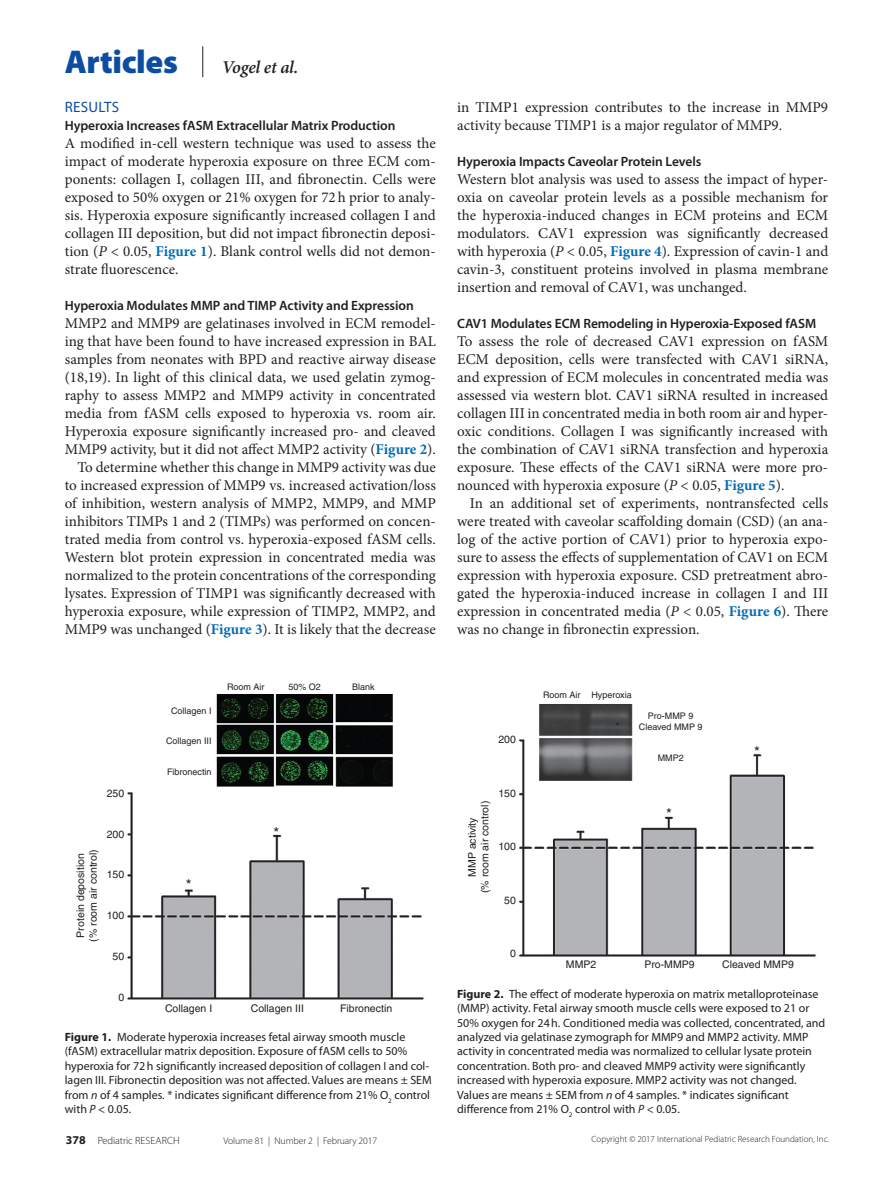
<style>
.page{position:relative;width:893px;height:1187px;background:#fff}
.page>*{position:absolute;margin:0;border:0;box-sizing:border-box;transform-origin:0 0}
.t1{font:900 33px "Myriad Pro";letter-spacing:-.01em;color:#0d4da1}
.t2{font:italic 600 18px "Minion Pro";letter-spacing:-.015em;color:#231f20}
.t3{font:15px/18px "Minion Pro";color:#231f20;text-align:justify}
.t4{font:15px "Myriad Pro";letter-spacing:.015em;color:#0d4da1}
.t5{font:15px "Helvetica";color:#231f20}
.t6{font:600 13.5px "Myriad Pro";letter-spacing:-.005em;color:#231f20}
.t7{font:12px/14.4px "Myriad Pro";color:#231f20}
.t8{font:10.5px/12.6px "Helvetica";color:#231f20;text-align:center}
.t9{font:300 10.5px "Myriad Pro";letter-spacing:-.01em;color:#231f20}
.t10{font:300 9.75px "Myriad Pro";letter-spacing:-.01em;color:#231f20}
.t11{font:9px/10.8px "Helvetica";color:#231f20;text-align:center}
.t12{font:300 9px "Myriad Pro";color:#231f20}
.s1{font-style:italic}
.s2{font-weight:700;color:#006cb3}
.s3{font-weight:700}
.s4{font-weight:700;font-size:12px}
</style>
<div class="page">
<hr style="left:202px;top:46px;width:1px;height:31px;background:#231f20">
<img style="left:127px;top:792px;width:297px;height:207px">
<img style="left:216px;top:694px;width:177px;height:93px">
<img style="left:519px;top:704px;width:297px;height:253px">
<h1 class="t1" style="left:65px;top:43px;width:115px">Articles</h1>
<p class="t2" style="left:222px;top:55px;width:78px">Vogel et al.</p>
<p class="t4" style="left:65px;top:97px;width:56px">RESULTS</p>
<p class="t6" style="left:65px;top:116px;width:332px">Hyperoxia Increases fASM Extracellular Matrix Production</p>
<p class="t3" style="left:65px;top:134px;width:373px">A modified in-cell western technique was used to assess the impact of moderate hyperoxia exposure on three ECM com&shy;ponents: collagen I, collagen III, and fibronectin. Cells were exposed to 50% oxygen or 21% oxygen for 72h prior to analy&shy;sis. Hyperoxia exposure significantly increased collagen I and collagen III deposition, but did not impact fibronectin deposi&shy;tion (<span class="s1">P</span> &lt; 0.05, <span class="s2">Figure 1</span>). Blank control wells did not demon&shy;strate fluorescence.</p>
<p class="t6" style="left:65px;top:296px;width:351px">Hyperoxia Modulates MMP and TIMP Activity and Expression</p>
<p class="t3" style="left:65px;top:314px;width:373px;text-align:right">MMP2 and MMP9 are gelatinases involved in ECM remodel&shy;ing that have been found to have increased expression in BAL samples from neonates with BPD and reactive airway disease (18,19). In light of this clinical data, we used gelatin zymog&shy;raphy to assess MMP2 and MMP9 activity in concentrated media from fASM cells exposed to hyperoxia vs. room air.<br>Hyperoxia exposure significantly increased pro- and cleaved MMP9 activity, but it did not affect MMP2 activity (<span class="s2">Figure 2</span>).<br>To determine whether this change in MMP9 activity was due to increased expression of MMP9 vs. increased activation/loss of inhibition, western analysis of MMP2, MMP9, and MMP inhibitors TIMPs 1 and 2 (TIMPs) was performed on concen&shy;trated media from control vs. hyperoxia-exposed fASM cells.<br>Western blot protein expression in concentrated media was normalized to the protein concentrations of the corresponding lysates. Expression of TIMP1 was significantly decreased with hyperoxia exposure, while expression of TIMP2, MMP2, and MMP9 was unchanged (<span class="s2">Figure 3</span>). It is likely that the decrease</p>
<p class="t8" style="left:107px;top:787px;width:19px">250</p>
<p class="t8" style="left:107px;top:827px;width:19px">200</p>
<p class="t8" style="left:107px;top:868px;width:19px">150</p>
<p class="t8" style="left:74px;top:941px;width:94px;rotate:-90deg">Protein deposition (% room air control)</p>
<p class="t8" style="left:107px;top:909px;width:19px">100</p>
<p class="t8" style="left:113px;top:949px;width:13px">50</p>
<p class="t8" style="left:118px;top:990px;width:7px">0</p>
<p class="t11" style="left:171px;top:705px;width:42px">Collagen I</p>
<p class="t11" style="left:166px;top:735px;width:47px">Collagen III</p>
<p class="t11" style="left:167px;top:766px;width:46px">Fibronectin</p>
<p class="t11" style="left:227px;top:681px;width:39px">Room Air</p>
<p class="t11" style="left:288px;top:681px;width:34px">50% O2</p>
<p class="t11" style="left:352px;top:681px;width:24px">Blank</p>
<p class="t5" style="left:186px;top:876px;width:7px">*</p>
<p class="t5" style="left:274px;top:823px;width:7px">*</p>
<p class="t8" style="left:165px;top:1001px;width:49px">Collagen I</p>
<p class="t8" style="left:251px;top:1001px;width:55px">Collagen III</p>
<p class="t8" style="left:340px;top:1001px;width:53px">Fibronectin</p>
<p class="t7" style="left:65px;top:1029px;width:369px"><span class="s3">Figure 1.</span> Moderate hyperoxia increases fetal airway smooth muscle (fASM) extracellular matrix deposition. Exposure of fASM cells to 50% hyperoxia for 72h significantly increased deposition of collagen I and col&shy;lagen III. Fibronectin deposition was not affected. Values are means ± SEM from <span class="s1">n</span> of 4 samples. * indicates significant difference from 21% O<sub>2</sub> control with <span class="s1">P</span> &lt; 0.05.</p>
<p class="t9" style="left:66px;top:1135px;width:82px"><span class="s4">378</span> Pediatric Research</p>
<p class="t10" style="left:223px;top:1135px;width:155px">Volume 81 | Number 2 | February 2017</p>
<p class="t3" style="left:457px;top:98px;width:373px">in TIMP1 expression contributes to the increase in MMP9 activity because TIMP1 is a major regulator of MMP9.</p>
<p class="t6" style="left:457px;top:152px;width:246px">Hyperoxia Impacts Caveolar Protein Levels</p>
<p class="t3" style="left:457px;top:170px;width:373px">Western blot analysis was used to assess the impact of hyper&shy;oxia on caveolar protein levels as a possible mechanism for the hyperoxia-induced changes in ECM proteins and ECM modulators. CAV1 expression was significantly decreased with hyperoxia (<span class="s1">P</span> &lt; 0.05, <span class="s2">Figure 4</span>). Expression of cavin-1 and cavin-3, constituent proteins involved in plasma membrane insertion and removal of CAV1, was unchanged.</p>
<p class="t6" style="left:457px;top:314px;width:361px">CAV1 Modulates ECM Remodeling in Hyperoxia-Exposed fASM</p>
<p class="t3" style="left:457px;top:332px;width:373px">To assess the role of decreased CAV1 expression on fASM ECM deposition, cells were transfected with CAV1 siRNA, and expression of ECM molecules in concentrated media was assessed via western blot. CAV1 siRNA resulted in increased collagen III in concentrated media in both room air and hyper&shy;oxic conditions. Collagen I was significantly increased with the combination of CAV1 siRNA transfection and hyperoxia exposure. These effects of the CAV1 siRNA were more pro&shy;nounced with hyperoxia exposure (<span class="s1">P</span> &lt; 0.05, <span class="s2">Figure 5</span>).</p>
<p class="t3" style="left:457px;top:494px;width:373px;text-indent:13px">In an additional set of experiments, nontransfected cells were treated with caveolar scaffolding domain (CSD) (an ana&shy;log of the active portion of CAV1) prior to hyperoxia expo&shy;sure to assess the effects of supplementation of CAV1 on ECM expression with hyperoxia exposure. CSD pretreatment abro&shy;gated the hyperoxia-induced increase in collagen I and III expression in concentrated media (<span class="s1">P</span> &lt; 0.05, <span class="s2">Figure 6</span>). There was no change in fibronectin expression.</p>
<p class="t11" style="left:543px;top:689px;width:90px">Room Air Hyperoxia</p>
<p class="t8" style="left:498px;top:733px;width:19px">200</p>
<p class="t8" style="left:466px;top:893px;width:94px;rotate:-90deg">MMP activity<br>(% room air control)</p>
<p class="t8" style="left:498px;top:786px;width:19px">150</p>
<p class="t8" style="left:498px;top:840px;width:19px">100</p>
<p class="t8" style="left:504px;top:893px;width:13px">50</p>
<p class="t8" style="left:510px;top:947px;width:7px">0</p>
<p class="t11" style="left:639px;top:710px;width:65px">Pro-MMP 9<br>Cleaved MMP 9</p>
<p class="t11" style="left:658px;top:752px;width:28px">MMP2</p>
<p class="t5" style="left:666px;top:805px;width:7px">*</p>
<p class="t5" style="left:754px;top:742px;width:7px">*</p>
<p class="t8" style="left:566px;top:958px;width:32px">MMP2</p>
<p class="t8" style="left:644px;top:958px;width:52px">Pro-MMP9</p>
<p class="t8" style="left:722px;top:958px;width:73px">Cleaved MMP9</p>
<p class="t7" style="left:457px;top:986px;width:370px"><span class="s3">Figure 2.</span> The effect of moderate hyperoxia on matrix metalloproteinase (MMP) activity. Fetal airway smooth muscle cells were exposed to 21 or 50% oxygen for 24h. Conditioned media was collected, concentrated, and analyzed via gelatinase zymograph for MMP9 and MMP2 activity. MMP activity in concentrated media was normalized to cellular lysate protein concentration. Both pro- and cleaved MMP9 activity were significantly increased with hyperoxia exposure. MMP2 activity was not changed.<br>Values are means ± SEM from <span class="s1">n</span> of 4 samples. * indicates significant difference from 21% O<sub>2</sub> control with <span class="s1">P</span> &lt; 0.05.</p>
<p class="t12" style="left:592px;top:1134px;width:239px">Copyright © 2017 International Pediatric Research Foundation, Inc.</p>
</div>
